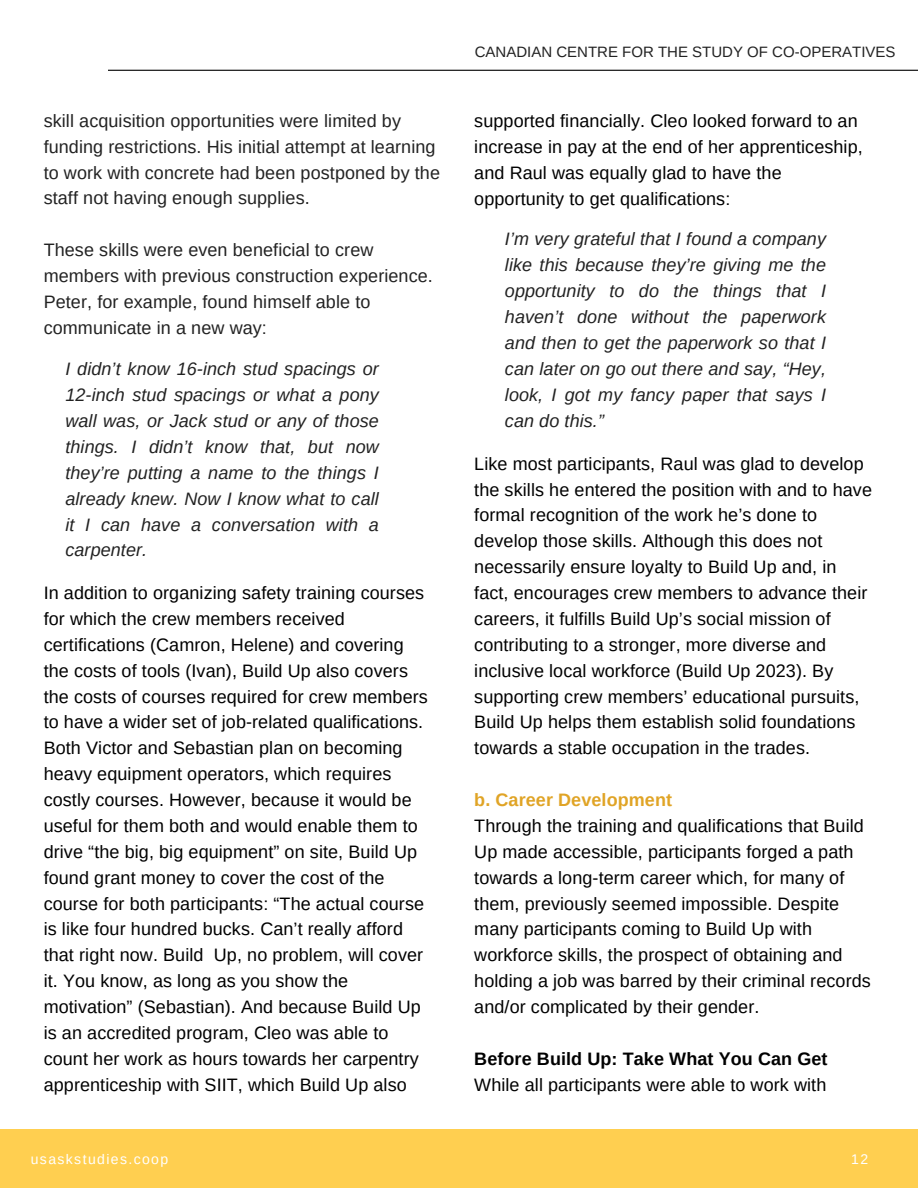
<style>
.page{position:relative;width:918px;height:1188px;background:#fff}
.page>*{position:absolute;margin:0;border:0;box-sizing:border-box;transform-origin:0 0}
.t1{font:18px/25.8px "Arimo";letter-spacing:.005em;color:#000}
.t2{font:italic 18px/25.8px "Arimo";letter-spacing:.005em;color:#222;text-align:justify}
.t3{font:18px/25.8px "Arimo";letter-spacing:.005em;color:#222}
.t4{font:700 18px "Arimo";letter-spacing:.005em;color:#000}
.t5{font:700 18px "Arimo";letter-spacing:.005em;color:#e0a426}
.t6{font:15px "Arimo";color:#222}
.t7{font:13.95px "Arimo";letter-spacing:.1em;color:#fff}
</style>
<div class="page">
<div style="left:0;top:1129px;width:918px;height:59px;background:#ffcf50"></div>
<hr style="left:108px;top:70px;width:810px;height:1px;background:#000">
<p class="t3" style="left:44px;top:108px;width:398px">skill acquisition opportunities were limited by funding restrictions. His initial attempt at learning to work with concrete had been postponed by the staff not having enough supplies.</p>
<p class="t3" style="left:44px;top:237px;width:391px">These skills were even beneficial to crew members with previous construction experience.<br>Peter, for example, found himself able to communicate in a new way:</p>
<p class="t2" style="left:65px;top:356px;width:315px">I didn’t know 16-inch stud spacings or 12-inch stud spacings or what a pony wall was, or Jack stud or any of those things. I didn’t know that, but now they’re putting a name to the things I already knew. Now I know what to call it I can have a conversation with a carpenter.</p>
<p class="t1" style="left:44px;top:580px;width:386px">In addition to organizing safety training courses for which the crew members received certifications (Camron, Helene) and covering the costs of tools (Ivan), Build Up also covers the costs of courses required for crew members to have a wider set of job-related qualifications.<br>Both Victor and Sebastian plan on becoming heavy equipment operators, which requires costly courses. However, because it would be useful for them both and would enable them to drive “the big, big equipment” on site, Build Up found grant money to cover the cost of the course for both participants: “The actual course is like four hundred bucks. Can’t really afford that right now. Build Up, no problem, will cover it. You know, as long as you show the motivation” (Sebastian). And because Build Up is an accredited program, Cleo was able to count her work as hours towards her carpentry apprenticeship with SIIT, which Build Up also</p>
<p class="t6" style="left:475px;top:43px;width:422px">CANADIAN CENTRE FOR THE STUDY OF CO-OPERATIVES</p>
<p class="t1" style="left:474px;top:108px;width:390px">supported financially. Cleo looked forward to an increase in pay at the end of her apprenticeship, and Raul was equally glad to have the opportunity to get qualifications:</p>
<p class="t2" style="left:505px;top:226px;width:323px">I’m very grateful that I found a company like this because they’re giving me the opportunity to do the things that I haven’t done without the paperwork and then to get the paperwork so that I can later on go out there and say, “Hey, look, I got my fancy paper that says I can do this.”</p>
<p class="t1" style="left:474px;top:451px;width:399px">Like most participants, Raul was glad to develop the skills he entered the position with and to have formal recognition of the work he’s done to develop those skills. Although this does not necessarily ensure loyalty to Build Up and, in fact, encourages crew members to advance their careers, it fulfills Build Up’s social mission of contributing to a stronger, more diverse and inclusive local workforce (Build Up 2023). By supporting crew members’ educational pursuits, Build Up helps them establish solid foundations towards a stable occupation in the trades.</p>
<p class="t5" style="left:474px;top:790px;width:199px">b. Career Development</p>
<p class="t1" style="left:474px;top:813px;width:398px">Through the training and qualifications that Build Up made accessible, participants forged a path towards a long-term career which, for many of them, previously seemed impossible. Despite many participants coming to Build Up with workforce skills, the prospect of obtaining and holding a job was barred by their criminal records and/or complicated by their gender.</p>
<p class="t4" style="left:474px;top:1048px;width:355px">Before Build Up: Take What You Can Get</p>
<p class="t1" style="left:474px;top:1072px;width:354px">While all participants were able to work with</p>
<p class="t7" style="left:31px;top:1151px;width:139px">usaskstudies.coop</p>
<p class="t7" style="left:851px;top:1152px;width:18px">12</p>
</div>
